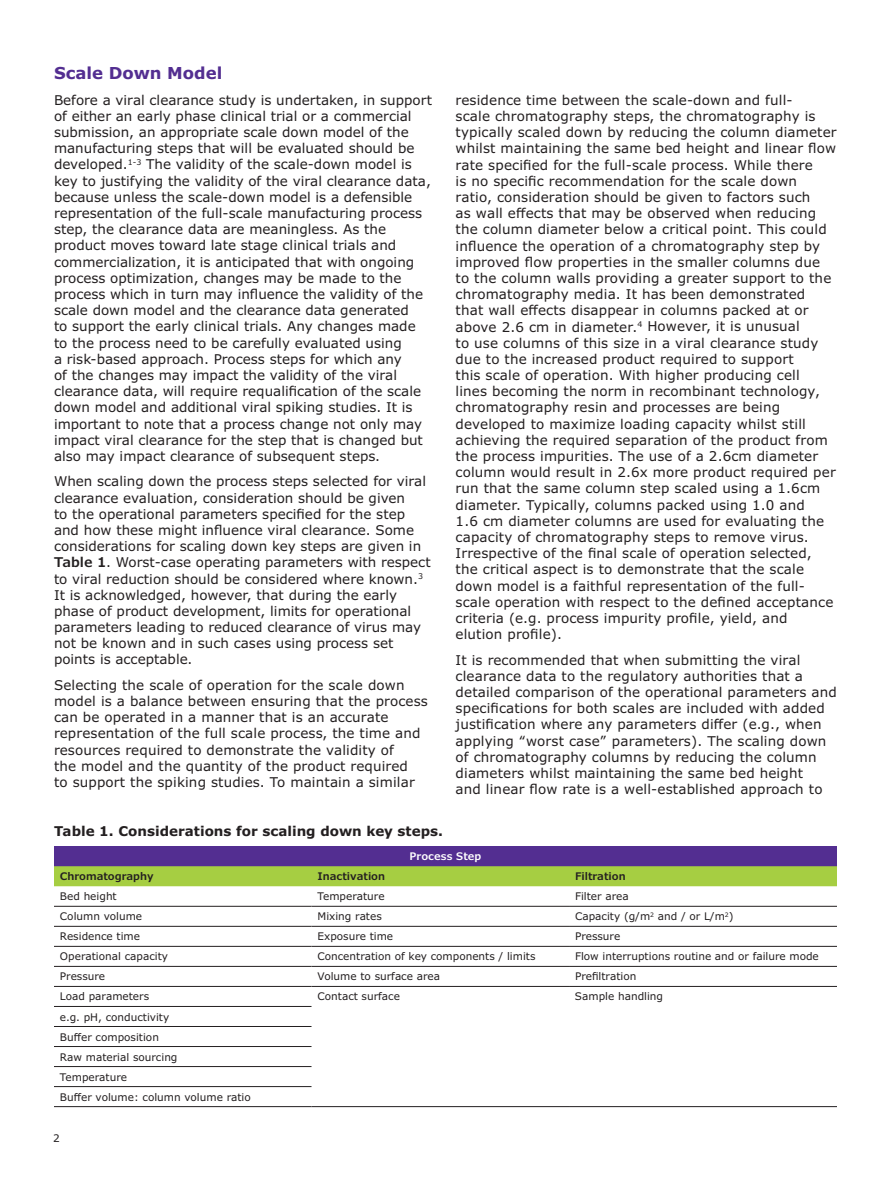
<style>
.page{position:relative;width:891px;height:1188px;background:#fff}
.page>*{position:absolute;margin:0;border:0;box-sizing:border-box;transform-origin:0 0}
.t1{font:700 16.5px "Verdana Pro";color:#532e91}
.t2{font:13.5px/16.2px "Verdana Pro";letter-spacing:.01em;color:#231f20}
.t3{font:700 13.5px "Verdana Pro";color:#231f20}
.t4{font:10.5px/20.1px "Verdana Pro";color:#231f20}
.t5{font:600 10.5px "Verdana Pro";color:#231f20}
.t6{font:600 10.5px "Verdana Pro";color:#fff}
.s1{font-weight:600}
</style>
<div class="page">
<div style="left:54px;top:846px;width:783px;height:20px;background:#532e91"></div>
<div style="left:54px;top:866px;width:783px;height:20px;background:#a6ce42"></div>
<hr style="left:54px;top:906px;width:258px;height:1px;background:#231f20">
<hr style="left:312px;top:906px;width:257px;height:1px;background:#231f20">
<hr style="left:569px;top:906px;width:268px;height:1px;background:#231f20">
<hr style="left:54px;top:926px;width:258px;height:1px;background:#231f20">
<hr style="left:312px;top:926px;width:257px;height:1px;background:#231f20">
<hr style="left:569px;top:926px;width:268px;height:1px;background:#231f20">
<hr style="left:54px;top:946px;width:258px;height:1px;background:#231f20">
<hr style="left:312px;top:946px;width:257px;height:1px;background:#231f20">
<hr style="left:569px;top:946px;width:268px;height:1px;background:#231f20">
<hr style="left:54px;top:966px;width:258px;height:1px;background:#231f20">
<hr style="left:312px;top:966px;width:257px;height:1px;background:#231f20">
<hr style="left:569px;top:966px;width:268px;height:1px;background:#231f20">
<hr style="left:54px;top:986px;width:258px;height:1px;background:#231f20">
<hr style="left:312px;top:986px;width:257px;height:1px;background:#231f20">
<hr style="left:569px;top:986px;width:268px;height:1px;background:#231f20">
<hr style="left:54px;top:1006px;width:258px;height:1px;background:#231f20">
<hr style="left:54px;top:1026px;width:258px;height:1px;background:#231f20">
<hr style="left:54px;top:1046px;width:258px;height:1px;background:#231f20">
<hr style="left:54px;top:1066px;width:258px;height:1px;background:#231f20">
<hr style="left:54px;top:1086px;width:258px;height:1px;background:#231f20">
<hr style="left:54px;top:1106px;width:258px;height:1px;background:#231f20">
<hr style="left:312px;top:1106px;width:257px;height:1px;background:#231f20">
<hr style="left:569px;top:1106px;width:268px;height:1px;background:#231f20">
<p class="t1" style="left:54px;top:63px;width:170px">Scale Down Model</p>
<p class="t2" style="left:54px;top:92px;width:380px">Before a viral clearance study is undertaken, in support of either an early phase clinical trial or a commercial submission, an appropriate scale down model of the manufacturing steps that will be evaluated should be developed.<sup>1-3</sup> The validity of the scale-down model is key to justifying the validity of the viral clearance data, because unless the scale-down model is a defensible representation of the full-scale manufacturing process step, the clearance data are meaningless. As the product moves toward late stage clinical trials and commercialization, it is anticipated that with ongoing process optimization, changes may be made to the process which in turn may influence the validity of the scale down model and the clearance data generated<br>to support the early clinical trials. Any changes made to the process need to be carefully evaluated using<br>a risk-based approach. Process steps for which any<br>of the changes may impact the validity of the viral clearance data, will require requalification of the scale down model and additional viral spiking studies. It is important to note that a process change not only may impact viral clearance for the step that is changed but also may impact clearance of subsequent steps.</p>
<p class="t2" style="left:54px;top:473px;width:378px">When scaling down the process steps selected for viral clearance evaluation, consideration should be given<br>to the operational parameters specified for the step and how these might influence viral clearance. Some considerations for scaling down key steps are given in <span class="s1">Table 1</span>. Worst-case operating parameters with respect to viral reduction should be considered where known.<sup>3<br></sup>It is acknowledged, however, that during the early phase of product development, limits for operational parameters leading to reduced clearance of virus may not be known and in such cases using process set points is acceptable.</p>
<p class="t2" style="left:54px;top:677px;width:376px">Selecting the scale of operation for the scale down model is a balance between ensuring that the process can be operated in a manner that is an accurate representation of the full scale process, the time and resources required to demonstrate the validity of<br>the model and the quantity of the product required<br>to support the spiking studies. To maintain a similar</p>
<p class="t2" style="left:456px;top:92px;width:383px">residence time between the scale-down and full-<br>scale chromatography steps, the chromatography is typically scaled down by reducing the column diameter whilst maintaining the same bed height and linear flow rate specified for the full-scale process. While there<br>is no specific recommendation for the scale down ratio, consideration should be given to factors such<br>as wall effects that may be observed when reducing the column diameter below a critical point. This could influence the operation of a chromatography step by improved flow properties in the smaller columns due to the column walls providing a greater support to the chromatography media. It has been demonstrated<br>that wall effects disappear in columns packed at or above 2.6 cm in diameter.<sup>4</sup> However, it is unusual<br>to use columns of this size in a viral clearance study due to the increased product required to support<br>this scale of operation. With higher producing cell<br>lines becoming the norm in recombinant technology, chromatography resin and processes are being developed to maximize loading capacity whilst still achieving the required separation of the product from the process impurities. The use of a 2.6cm diameter column would result in 2.6x more product required per run that the same column step scaled using a 1.6cm diameter. Typically, columns packed using 1.0 and<br>1.6 cm diameter columns are used for evaluating the capacity of chromatography steps to remove virus.<br>Irrespective of the final scale of operation selected, the critical aspect is to demonstrate that the scale down model is a faithful representation of the full&shy;scale operation with respect to the defined acceptance criteria (e.g. process impurity profile, yield, and elution profile).</p>
<p class="t2" style="left:456px;top:652px;width:383px">It is recommended that when submitting the viral clearance data to the regulatory authorities that a detailed comparison of the operational parameters and specifications for both scales are included with added justification where any parameters differ (e.g., when applying “worst case” parameters). The scaling down of chromatography columns by reducing the column diameters whilst maintaining the same bed height<br>and linear flow rate is a well-established approach to</p>
<p class="t3" style="left:54px;top:823px;width:390px">Table 1. Considerations for scaling down key steps.</p>
<p class="t6" style="left:410px;top:850px;width:73px">Process Step</p>
<p class="t5" style="left:60px;top:870px;width:95px">Chromatography</p>
<p class="t5" style="left:318px;top:870px;width:69px">Inactivation</p>
<p class="t5" style="left:575px;top:870px;width:52px">Filtration</p>
<p class="t4" style="left:60px;top:887px;width:58px">Bed height</p>
<p class="t4" style="left:318px;top:887px;width:69px">Temperature</p>
<p class="t4" style="left:575px;top:887px;width:55px">Filter area</p>
<p class="t4" style="left:60px;top:907px;width:84px">Column volume</p>
<p class="t4" style="left:317px;top:907px;width:66px">Mixing rates</p>
<p class="t4" style="left:575px;top:907px;width:160px">Capacity (g/m<sup>2</sup> and / or L/m<sup>2</sup>)</p>
<p class="t4" style="left:60px;top:927px;width:82px">Residence time</p>
<p class="t4" style="left:318px;top:927px;width:77px">Exposure time</p>
<p class="t4" style="left:575px;top:927px;width:47px">Pressure</p>
<p class="t4" style="left:60px;top:947px;width:110px">Operational capacity</p>
<p class="t4" style="left:318px;top:947px;width:220px">Concentration of key components / limits</p>
<p class="t4" style="left:575px;top:947px;width:245px">Flow interruptions routine and or failure mode</p>
<p class="t4" style="left:60px;top:967px;width:47px">Pressure</p>
<p class="t4" style="left:317px;top:967px;width:124px">Volume to surface area</p>
<p class="t4" style="left:575px;top:967px;width:63px">Prefiltration</p>
<p class="t4" style="left:60px;top:987px;width:91px">Load parameters</p>
<p class="t4" style="left:317px;top:987px;width:84px">Contact surface</p>
<p class="t4" style="left:575px;top:987px;width:90px">Sample handling</p>
<p class="t4" style="left:60px;top:1007px;width:192px">e.g. pH, conductivity<br>Buffer composition<br>Raw material sourcing<br>Temperature<br>Buffer volume: column volume ratio</p>
<p class="t4" style="left:53px;top:1128px;width:8px">2</p>
</div>
